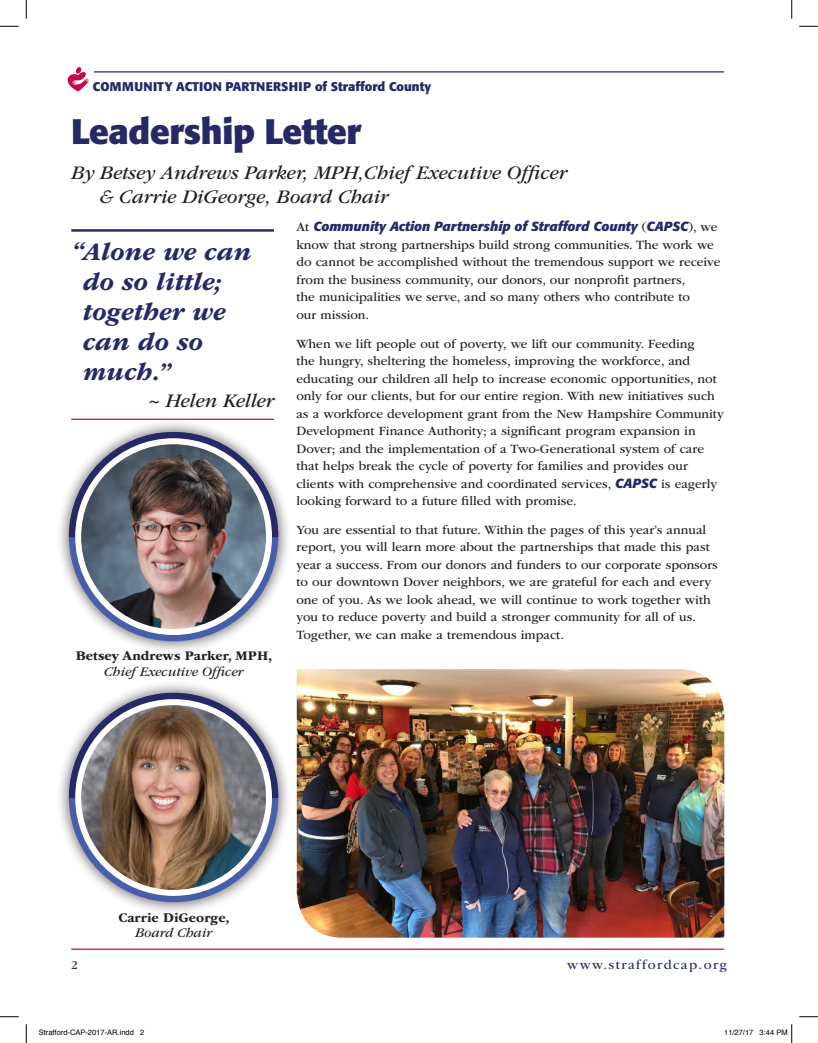
<style>
.page{position:relative;width:818px;height:1043px;background:#fff}
.page>*{position:absolute;margin:0;border:0;box-sizing:border-box;transform-origin:0 0}
.t1{font:700 35px "Formata";letter-spacing:-.01em;color:#252a67}
.t2{font:italic 700 26.25px/30px "ITC Garamond Std";color:#252a67}
.t3{font:italic 20px/24px "ITC Garamond Std";color:#231f20}
.t4{font:700 13.75px "ITC Garamond Std";color:#231f20}
.t5{font:italic 13.75px "ITC Garamond Std";color:#231f20}
.t6{font:13.75px "ITC Garamond Std";letter-spacing:.1em;color:#252a67}
.t7{font:13.12px/17.5px "ITC Garamond Std";color:#231f20}
.t8{font:italic 700 13.12px "Formata";color:#252a67}
.t9{font:700 12.5px "Formata";color:#252a67}
.t10{font:12.5px "ITC Garamond Std";color:#252a67}
.t11{font:7.5px "Helvetica";color:#000}
.s1{font-family:"ITC Garamond Std";font-weight:400;font-style:normal;color:#231f20}
.s2{font-family:"Formata";font-weight:700;font-style:italic;color:#252a67}
</style>
<div class="page">
<hr style="left:71px;top:948px;width:653px;height:1px;background:#c70851">
<hr style="left:94px;top:71px;width:630px;height:1px;background:#252a67">
<svg style="left:67px;top:67px;width:22px;height:25px"></svg>
<img style="left:297px;top:669px;width:427px;height:268px">
<hr style="left:71px;top:229px;width:203px;height:3px;background:#252a67">
<hr style="left:71px;top:418px;width:203px;height:2px;background:#c70851">
<div style="left:56px;top:419px;width:235px;height:235px;background:#231f20;opacity:.6"></div>
<div style="left:69px;top:432px;width:209px;height:209px;background:#475fab;border-radius:50%"></div>
<svg style="left:69px;top:432px;width:209px;height:105px"></svg>
<div style="left:75px;top:438px;width:197px;height:197px;background:#fff;border-radius:50%"></div>
<img style="left:81px;top:444px;width:185px;height:185px;border-radius:92px">
<div style="left:56px;top:679px;width:235px;height:236px;background:#231f20;opacity:.6"></div>
<div style="left:69px;top:692px;width:209px;height:210px;background:#475fab;border-radius:50%"></div>
<svg style="left:69px;top:692px;width:209px;height:106px"></svg>
<div style="left:75px;top:699px;width:197px;height:196px;background:#fff;border-radius:50%"></div>
<img style="left:81px;top:705px;width:185px;height:185px;border-radius:92px">
<svg style="left:0;top:25px;width:19px;height:2px"></svg>
<svg style="left:799px;top:25px;width:19px;height:2px"></svg>
<svg style="left:0;top:1016px;width:19px;height:1px"></svg>
<svg style="left:799px;top:1016px;width:19px;height:1px"></svg>
<svg style="left:25px;top:0;width:2px;height:19px"></svg>
<svg style="left:25px;top:1024px;width:2px;height:18px"></svg>
<svg style="left:791px;top:0;width:1px;height:19px"></svg>
<svg style="left:791px;top:1024px;width:1px;height:18px"></svg>
<p class="t9" style="left:93px;top:79px;width:340px">COMMUNITY ACTION PARTNERSHIP of Strafford County</p>
<h1 class="t1" style="left:71px;top:110px;width:291px">Leadership Letter</h1>
<h3 class="t3" style="left:100px;top:161px;width:468px;text-indent:-29px">By Betsey Andrews Parker, MPH,Chief Executive Officer &amp; Carrie DiGeorge, Board Chair</h3>
<h2 class="t2" style="left:83px;top:237px;width:170px;text-indent:-12px">“Alone we can do so little; together we can do so much.”</h2>
<h3 class="t3" style="left:148px;top:389px;width:127px">~ Helen Keller</h3>
<p class="t4" style="left:76px;top:648px;width:198px">Betsey Andrews Parker, MPH,</p>
<p class="t5" style="left:104px;top:664px;width:141px">Chief Executive Officer</p>
<p class="t8" style="left:296px;top:218px;width:422px"><span class="s1">At</span> Community Action Partnership of Strafford County <span class="s1">(</span>CAPSC<span class="s1">), we</span></p>
<p class="t7" style="left:296px;top:236px;width:425px">know that strong partnerships build strong communities. The work we do cannot be accomplished without the tremendous support we receive from the business community, our donors, our nonprofit partners,<br>the municipalities we serve, and so many others who contribute to<br>our mission.</p>
<p class="t7" style="left:296px;top:335px;width:429px">When we lift people out of poverty, we lift our community. Feeding<br>the hungry, sheltering the homeless, improving the workforce, and educating our children all help to increase economic opportunities, not only for our clients, but for our entire region. With new initiatives such as a workforce development grant from the New Hampshire Community Development Finance Authority; a significant program expansion in Dover; and the implementation of a Two-Generational system of care that helps break the cycle of poverty for families and provides our clients with comprehensive and coordinated services, <span class="s2">CAPSC</span> is eagerly looking forward to a future filled with promise.</p>
<p class="t7" style="left:296px;top:521px;width:423px">You are essential to that future. Within the pages of this year’s annual report, you will learn more about the partnerships that made this past year a success. From our donors and funders to our corporate sponsors to our downtown Dover neighbors, we are grateful for each and every one of you. As we look ahead, we will continue to work together with you to reduce poverty and build a stronger community for all of us.<br>Together, we can make a tremendous impact.</p>
<p class="t4" style="left:118px;top:909px;width:113px">Carrie DiGeorge,</p>
<p class="t5" style="left:135px;top:924px;width:78px">Board Chair</p>
<p class="t10" style="left:71px;top:957px;width:8px">2</p>
<p class="t6" style="left:567px;top:956px;width:161px">www.straffordcap.org</p>
<p class="t11" style="left:39px;top:1027px;width:107px">Strafford-CAP-2017-AR.indd 2</p>
<p class="t11" style="left:724px;top:1027px;width:65px">11/27/17 3:44 PM</p>
</div>
